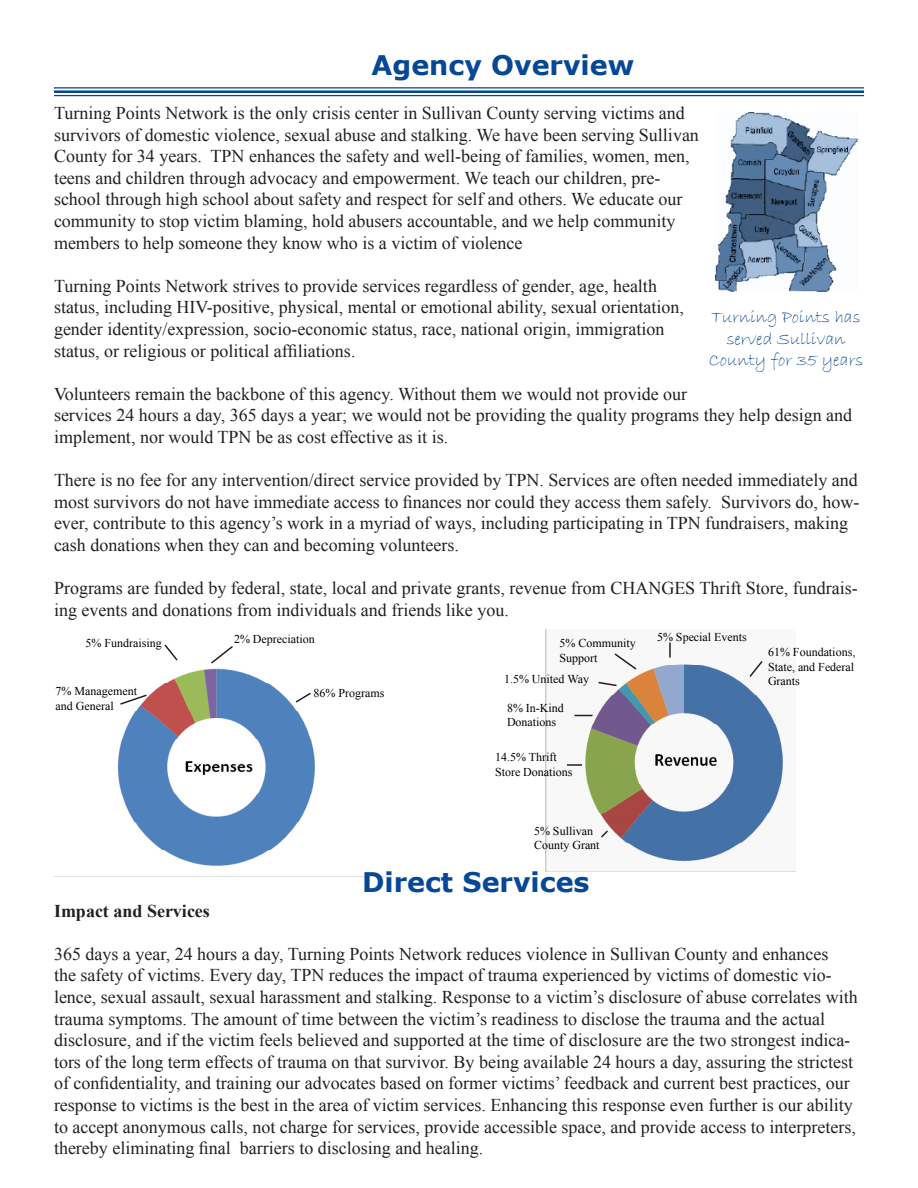
<style>
.page{position:relative;width:918px;height:1188px;background:#fff}
.page>*{position:absolute;margin:0;border:0;box-sizing:border-box;transform-origin:0 0}
.t1{font:700 27px "Verdana";color:#074896}
.t2{font:18px/21.6px "Times New Roman";color:#231f20}
.t3{font:18px/21.6px "Bradley Hand ITC";color:#074896;text-align:center}
.t4{font:700 18px "Times New Roman";color:#231f20}
.t5{font:12px/14.4px "Times New Roman";color:#000}
</style>
<div class="page">
<img style="left:716px;top:112px;width:141px;height:180px">
<hr style="left:54px;top:87px;width:810px;height:2px;background:#074896">
<hr style="left:54px;top:90px;width:810px;height:3px;background:#074896">
<hr style="left:54px;top:95px;width:810px;height:1px;background:#074896">
<img style="left:54px;top:668px;width:337px;height:209px">
<img style="left:545px;top:630px;width:250px;height:242px">
<svg style="left:211px;top:646px;width:22px;height:18px"></svg>
<svg style="left:164px;top:644px;width:14px;height:17px"></svg>
<svg style="left:748px;top:659px;width:16px;height:20px"></svg>
<svg style="left:669px;top:643px;width:2px;height:15px"></svg>
<svg style="left:613px;top:652px;width:25px;height:19px"></svg>
<svg style="left:597px;top:681px;width:21px;height:6px"></svg>
<svg style="left:574px;top:715px;width:18px;height:1px"></svg>
<svg style="left:567px;top:764px;width:15px;height:2px"></svg>
<svg style="left:599px;top:829px;width:11px;height:10px"></svg>
<svg style="left:294px;top:691px;width:19px;height:13px"></svg>
<svg style="left:119px;top:693px;width:29px;height:13px"></svg>
<p class="t1" style="left:372px;top:48px;width:264px">Agency Overview</p>
<p class="t2" style="left:54px;top:102px;width:646px">Turning Points Network is the only crisis center in Sullivan County serving victims and survivors of domestic violence, sexual abuse and stalking. We have been serving Sullivan County for 34 years. TPN enhances the safety and well-being of families, women, men, teens and children through advocacy and empowerment. We teach our children, pre&shy;school through high school about safety and respect for self and others. We educate our community to stop victim blaming, hold abusers accountable, and we help community members to help someone they know who is a victim of violence</p>
<p class="t2" style="left:54px;top:275px;width:605px">Turning Points Network strives to provide services regardless of gender, age, health</p>
<p class="t2" style="left:54px;top:296px;width:632px">status, including HIV-positive, physical, mental or emotional ability, sexual orientation, gender identity/expression, socio-economic status, race, national origin, immigration status, or religious or political affiliations.</p>
<p class="t2" style="left:54px;top:383px;width:800px">Volunteers remain the backbone of this agency. Without them we would not provide our<br>services 24 hours a day, 365 days a year; we would not be providing the quality programs they help design and implement, nor would TPN be as cost effective as it is.</p>
<p class="t2" style="left:54px;top:469px;width:807px">There is no fee for any intervention/direct service provided by TPN. Services are often needed immediately and most survivors do not have immediate access to finances nor could they access them safely. Survivors do, how&shy;ever, contribute to this agency’s work in a myriad of ways, including participating in TPN fundraisers, making cash donations when they can and becoming volunteers.</p>
<p class="t2" style="left:54px;top:577px;width:805px">Programs are funded by federal, state, local and private grants, revenue from CHANGES Thrift Store, fundrais&shy;ing events and donations from individuals and friends like you.</p>
<p class="t3" style="left:709px;top:307px;width:156px">Turning Points has served Sullivan<br>County for 35 years</p>
<p class="t5" style="left:86px;top:636px;width:78px">5% Fundraising</p>
<p class="t5" style="left:234px;top:631px;width:82px">2% Depreciation</p>
<p class="t5" style="left:56px;top:684px;width:83px">7% Management and General</p>
<p class="t5" style="left:314px;top:685px;width:72px">86% Programs</p>
<p class="t5" style="left:560px;top:636px;width:78px">5% Community<br>Support</p>
<p class="t5" style="left:504px;top:672px;width:87px">1.5% United Way</p>
<p class="t5" style="left:507px;top:700px;width:58px">8% In-Kind<br>Donations</p>
<p class="t5" style="left:495px;top:750px;width:79px">14.5% Thrift<br>Store Donations</p>
<p class="t5" style="left:534px;top:823px;width:67px">5% Sullivan<br>County Grant</p>
<p class="t1" style="left:362px;top:865px;width:229px">Direct Services</p>
<p class="t5" style="left:657px;top:630px;width:91px">5% Special Events</p>
<p class="t5" style="left:768px;top:645px;width:89px;text-align:justify">61% Foundations, State, and Federal Grants</p>
<p class="t4" style="left:54px;top:898px;width:157px">Impact and Services</p>
<p class="t2" style="left:54px;top:943px;width:805px">365 days a year, 24 hours a day, Turning Points Network reduces violence in Sullivan County and enhances<br>the safety of victims. Every day, TPN reduces the impact of trauma experienced by victims of domestic vio&shy;lence, sexual assault, sexual harassment and stalking. Response to a victim’s disclosure of abuse correlates with trauma symptoms. The amount of time between the victim’s readiness to disclose the trauma and the actual disclosure, and if the victim feels believed and supported at the time of disclosure are the two strongest indica&shy;tors of the long term effects of trauma on that survivor. By being available 24 hours a day, assuring the strictest of confidentiality, and training our advocates based on former victims’ feedback and current best practices, our response to victims is the best in the area of victim services. Enhancing this response even further is our ability to accept anonymous calls, not charge for services, provide accessible space, and provide access to interpreters, thereby eliminating final barriers to disclosing and healing.</p>
</div>
